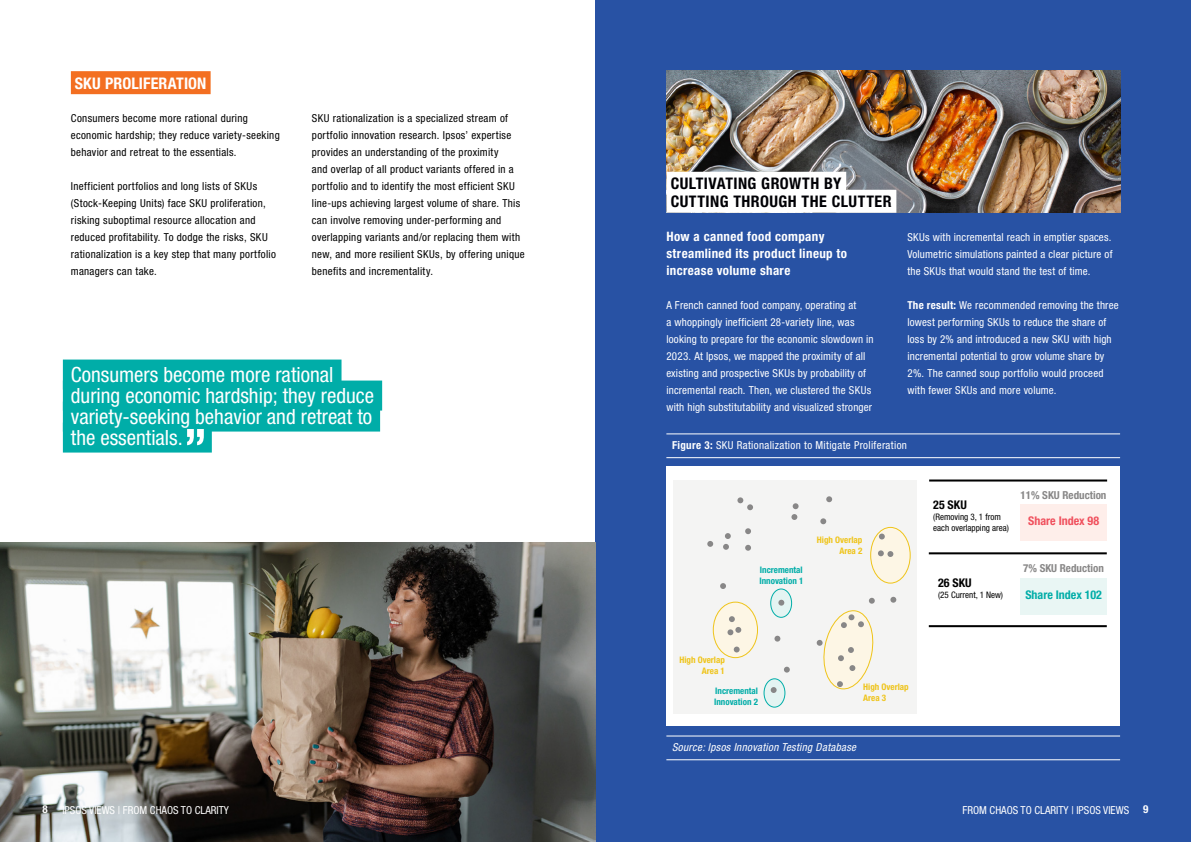
<style>
.page{position:relative;width:1191px;height:842px;background:#fff}
.page>*{position:absolute;margin:0;border:0;box-sizing:border-box;transform-origin:0 0}
.t1{font:condensed 21px/21px "Helvetica Neue LT Pro";color:#fff}
.t2{font:700 condensed 16px/18px "Helvetica Neue LT Pro";letter-spacing:.03em;color:#000005}
.t3{font:700 condensed 16px "Helvetica Neue LT Pro";letter-spacing:.01em;color:#fff}
.t4{font:700 condensed 13px/17px "Helvetica Neue LT Pro";letter-spacing:.03em;color:#fff}
.t5{font:700 condensed 12px "Helvetica Neue LT Pro";color:#00ada8}
.t6{font:700 condensed 12px "Helvetica Neue LT Pro";color:#f0505d}
.t7{font:700 condensed 12px "Helvetica Neue LT Pro";color:#000}
.t8{font:condensed 11px/17px "Helvetica Neue LT Pro";letter-spacing:.015em;color:#fff}
.t9{font:condensed 11px/17px "Helvetica Neue LT Pro";letter-spacing:.025em;color:#000}
.t10{font:italic condensed 11px "Helvetica Neue LT Pro";letter-spacing:.03em;color:#fff}
.t11{font:700 condensed 11px "Helvetica Neue LT Pro";color:#888787}
.t12{font:700 condensed 11px "Helvetica Neue LT Pro";color:#fff}
.t13{font:condensed 9px/11px "Helvetica Neue LT Pro";color:#000}
.t14{font:700 condensed 9px/11px "Helvetica Neue LT Pro";color:#efc41a;text-align:right}
.t15{font:700 condensed 9px/11px "Helvetica Neue LT Pro";color:#00ada8}
.s1{font-weight:700}
</style>
<div class="page">
<div style="left:595px;top:0;width:596px;height:842px;background:#2852a4"></div>
<div style="left:71px;top:71px;width:140px;height:23px;background:#f36f21"></div>
<img style="left:0;top:542px;width:595px;height:300px">
<img style="left:666px;top:71px;width:454px;height:142px">
<div style="left:63px;top:360px;width:278px;height:30px;background:#00ada8"></div>
<div style="left:63px;top:381px;width:319px;height:30px;background:#00ada8"></div>
<div style="left:63px;top:402px;width:317px;height:30px;background:#00ada8"></div>
<div style="left:63px;top:423px;width:149px;height:30px;background:#00ada8"></div>
<svg style="left:187px;top:429px;width:17px;height:16px"></svg>
<div style="left:666px;top:172px;width:180px;height:23px;background:#fff"></div>
<div style="left:666px;top:190px;width:230px;height:23px;background:#fff"></div>
<hr style="left:666px;top:457px;width:454px;height:1px;background:#fff">
<hr style="left:666px;top:434px;width:454px;height:1px;background:#fff">
<hr style="left:666px;top:759px;width:454px;height:1px;background:#fff">
<hr style="left:666px;top:736px;width:454px;height:1px;background:#fff">
<div style="left:666px;top:466px;width:454px;height:260px;background:#fff"></div>
<div style="left:672px;top:480px;width:244px;height:233px;background:#f4f4f3"></div>
<div style="left:770px;top:589px;width:21px;height:28px;background:#e4f4f2;border-radius:50%"></div>
<div style="left:770px;top:588px;width:22px;height:30px;border:1px solid #00ada8;border-radius:50%"></div>
<div style="left:764px;top:679px;width:21px;height:28px;background:#e4f4f2;border-radius:50%"></div>
<div style="left:763px;top:678px;width:22px;height:30px;border:1px solid #00ada8;border-radius:50%"></div>
<div style="left:870px;top:527px;width:40px;height:56px;background:#fdf6e5;border-radius:50%"></div>
<div style="left:870px;top:527px;width:40px;height:57px;border:1px solid #efc41a;border-radius:50%"></div>
<div style="left:713px;top:602px;width:44px;height:56px;background:#fdf6e5;border-radius:50%"></div>
<div style="left:713px;top:602px;width:45px;height:56px;border:1px solid #efc41a;border-radius:50%"></div>
<svg style="left:826px;top:496px;width:6px;height:6px"></svg>
<svg style="left:820px;top:518px;width:6px;height:6px"></svg>
<svg style="left:791px;top:503px;width:7px;height:17px"></svg>
<svg style="left:737px;top:497px;width:16px;height:13px"></svg>
<svg style="left:745px;top:528px;width:6px;height:6px"></svg>
<svg style="left:745px;top:545px;width:6px;height:6px"></svg>
<svg style="left:723px;top:533px;width:8px;height:17px"></svg>
<svg style="left:707px;top:541px;width:6px;height:6px"></svg>
<svg style="left:720px;top:583px;width:6px;height:6px"></svg>
<svg style="left:727px;top:616px;width:14px;height:19px"></svg>
<svg style="left:733px;top:647px;width:6px;height:5px"></svg>
<svg style="left:774px;top:636px;width:6px;height:6px"></svg>
<svg style="left:784px;top:667px;width:6px;height:6px"></svg>
<svg style="left:770px;top:687px;width:6px;height:6px"></svg>
<svg style="left:879px;top:534px;width:5px;height:5px"></svg>
<svg style="left:878px;top:550px;width:15px;height:7px"></svg>
<svg style="left:890px;top:597px;width:6px;height:6px"></svg>
<svg style="left:816px;top:598px;width:59px;height:92px"></svg>
<svg style="left:778px;top:600px;width:6px;height:6px"></svg>
<hr style="left:929px;top:479px;width:178px;height:2px;background:#000">
<hr style="left:928px;top:552px;width:178px;height:2px;background:#000">
<hr style="left:928px;top:625px;width:178px;height:2px;background:#000">
<div style="left:1020px;top:578px;width:87px;height:36px;background:#e9f6f4"></div>
<div style="left:1020px;top:504px;width:87px;height:37px;background:#feeeea"></div>
<h2 class="t3" style="left:75px;top:73px;width:133px">SKU PROLIFERATION</h2>
<p class="t9" style="left:71px;top:109px;width:210px">Consumers become more rational during economic hardship; they reduce variety-seeking behavior and retreat to the essentials.</p>
<p class="t9" style="left:71px;top:177px;width:207px">Inefficient portfolios and long lists of SKUs (Stock-Keeping Units) face SKU proliferation, risking suboptimal resource allocation and reduced profitability. To dodge the risks, SKU rationalization is a key step that many portfolio managers can take.</p>
<p class="t9" style="left:312px;top:109px;width:214px">SKU rationalization is a specialized stream of portfolio innovation research. Ipsos’ expertise provides an understanding of the proximity<br>and overlap of all product variants offered in a portfolio and to identify the most efficient SKU line-ups achieving largest volume of share. This can involve removing under-performing and overlapping variants and/or replacing them with new, and more resilient SKUs, by offering unique benefits and incrementality.</p>
<h1 class="t1" style="left:71px;top:364px;width:305px">Consumers become more rational during economic hardship; they reduce variety-seeking behavior and retreat to the essentials.</h1>
<h2 class="t2" style="left:670px;top:175px;width:222px">CULTIVATING GROWTH BY<br>CUTTING THROUGH THE CLUTTER</h2>
<p class="t4" style="left:666px;top:228px;width:182px">How a canned food company streamlined its product lineup to increase volume share</p>
<p class="t8" style="left:666px;top:296px;width:209px">A French canned food company, operating at<br>a whoppingly inefficient 28-variety line, was looking to prepare for the economic slowdown in 2023. At Ipsos, we mapped the proximity of all existing and prospective SKUs by probability of incremental reach. Then, we clustered the SKUs with high substitutability and visualized stronger</p>
<p class="t8" style="left:907px;top:228px;width:207px;text-align:justify">SKUs with incremental reach in emptier spaces.<br>Volumetric simulations painted a clear picture of the SKUs that would stand the test of time.</p>
<p class="t8" style="left:907px;top:296px;width:213px"><span class="s1">The result:</span> We recommended removing the three lowest performing SKUs to reduce the share of loss by 2% and introduced a new SKU with high incremental potential to grow volume share by 2%. The canned soup portfolio would proceed with fewer SKUs and more volume.</p>
<p class="t8" style="left:672px;top:436px;width:236px"><span class="s1">Figure 3:</span> SKU Rationalization to Mitigate Proliferation</p>
<p class="t14" style="left:679px;top:655px;width:47px">High Overlap<br>Area 1</p>
<p class="t15" style="left:759px;top:564px;width:46px">Incremental<br>Innovation 1</p>
<p class="t14" style="left:817px;top:535px;width:47px">High Overlap<br>Area 2</p>
<p class="t15" style="left:714px;top:685px;width:46px">Incremental<br>Innovation 2</p>
<p class="t14" style="left:863px;top:681px;width:47px;text-align:left">High Overlap<br>Area 3</p>
<p class="t10" style="left:672px;top:741px;width:186px">Source: Ipsos Innovation Testing Database</p>
<p class="t7" style="left:933px;top:498px;width:35px">25 SKU</p>
<p class="t13" style="left:933px;top:511px;width:77px">(Removing 3, 1 from each overlapping area)</p>
<p class="t11" style="left:1020px;top:488px;width:87px">11% SKU Reduction</p>
<p class="t6" style="left:1028px;top:513px;width:72px">Share Index 98</p>
<p class="t7" style="left:938px;top:576px;width:35px">26 SKU</p>
<p class="t13" style="left:938px;top:589px;width:67px">(25 Current, 1 New)</p>
<p class="t11" style="left:1023px;top:562px;width:82px">7% SKU Reduction</p>
<p class="t5" style="left:1025px;top:587px;width:78px">Share Index 102</p>
<p class="t12" style="left:43px;top:803px;width:7px">8</p>
<p class="t8" style="left:62px;top:801px;width:168px">IPSOS VIEWS | FROM CHAOS TO CLARITY</p>
<p class="t8" style="left:962px;top:801px;width:168px">FROM CHAOS TO CLARITY | IPSOS VIEWS</p>
<p class="t12" style="left:1143px;top:803px;width:7px">9</p>
</div>
